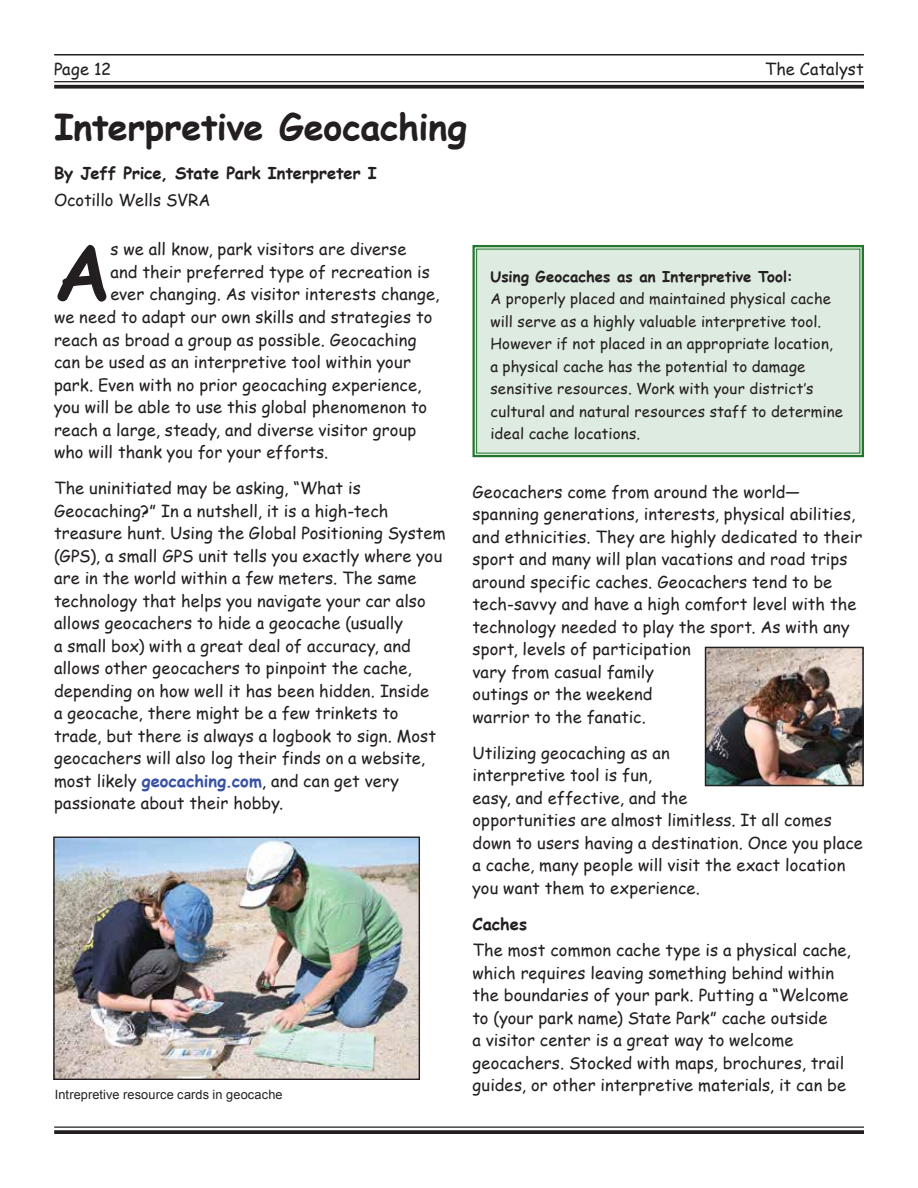
<style>
.page{position:relative;width:918px;height:1188px;background:#fff}
.page>*{position:absolute;margin:0;border:0;box-sizing:border-box;transform-origin:0 0}
.t1{font:700 77.1px "Comic Sans MS";color:#231f20}
.t2{font:700 36px "Comic Sans MS";letter-spacing:-.01em;color:#231f20}
.t3{font:16.5px/22.5px "Comic Sans MS";letter-spacing:.005em;color:#231f20}
.t4{font:700 16.5px "Comic Sans MS";letter-spacing:-.005em;color:#231f20}
.t5{font:15px/22.5px "Comic Sans MS";letter-spacing:.01em;color:#231f20}
.t6{font:700 15px "Comic Sans MS";letter-spacing:.005em;color:#231f20}
.t7{font:12.75px "Arial";letter-spacing:.01em;color:#231f20}
.s1{font-weight:700;color:#3953a4}
</style>
<div class="page">
<hr style="left:54px;top:54px;width:810px;height:1px;background:#231f20">
<hr style="left:54px;top:1126px;width:810px;height:2px;background:#231f20">
<svg style="left:54px;top:1130px;width:810px;height:4px;background:#302c2d"></svg>
<hr style="left:54px;top:81px;width:810px;height:1px;background:#231f20">
<svg style="left:54px;top:85px;width:810px;height:4px;background:#3a3637"></svg>
<svg style="left:472px;top:245px;width:392px;height:213px;background:#d5e5d7"></svg>
<img style="left:708px;top:650px;width:153px;height:133px">
<div style="left:705px;top:647px;width:159px;height:139px;border:2px solid #231f20"></div>
<img style="left:55px;top:839px;width:363px;height:239px">
<div style="left:53px;top:837px;width:367px;height:243px;border:1px solid #231f20"></div>
<p class="t3" style="left:54px;top:57px;width:59px">Page 12</p>
<p class="t3" style="left:765px;top:57px;width:101px">The Catalyst</p>
<h2 class="t2" style="left:54px;top:100px;width:414px">Interpretive Geocaching</h2>
<p class="t4" style="left:54px;top:161px;width:324px">By Jeff Price, State Park Interpreter I</p>
<p class="t3" style="left:54px;top:188px;width:158px">Ocotillo Wells SVRA</p>
<h1 class="t1" style="left:54px;top:216px;width:58px">A</h1>
<p class="t3" style="left:110px;top:238px;width:298px">s we all know, park visitors are diverse</p>
<p class="t3" style="left:110px;top:260px;width:321px">and their preferred type of recreation is</p>
<p class="t3" style="left:110px;top:283px;width:331px">ever changing. As visitor interests change,</p>
<p class="t3" style="left:54px;top:305px;width:380px">we need to adapt our own skills and strategies to</p>
<p class="t3" style="left:54px;top:328px;width:364px">reach as broad a group as possible. Geocaching</p>
<p class="t3" style="left:54px;top:350px;width:358px">can be used as an interpretive tool within your</p>
<p class="t3" style="left:54px;top:373px;width:369px">park. Even with no prior geocaching experience,</p>
<p class="t3" style="left:54px;top:395px;width:375px">you will be able to use this global phenomenon to</p>
<p class="t3" style="left:54px;top:418px;width:364px">reach a large, steady, and diverse visitor group</p>
<p class="t3" style="left:54px;top:440px;width:276px">who will thank you for your efforts.</p>
<p class="t3" style="left:54px;top:476px;width:393px">The uninitiated may be asking, “What is Geocaching?” In a nutshell, it is a high-tech treasure hunt. Using the Global Positioning System (GPS), a small GPS unit tells you exactly where you are in the world within a few meters. The same technology that helps you navigate your car also allows geocachers to hide a geocache (usually<br>a small box) with a great deal of accuracy, and allows other geocachers to pinpoint the cache, depending on how well it has been hidden. Inside<br>a geocache, there might be a few trinkets to trade, but there is always a logbook to sign. Most geocachers will also log their finds on a website, most likely <span class="s1">geocaching.com</span>, and can get very passionate about their hobby.</p>
<p class="t3" style="left:473px;top:480px;width:391px">Geocachers come from around the world— spanning generations, interests, physical abilities, and ethnicities. They are highly dedicated to their sport and many will plan vacations and road trips around specific caches. Geocachers tend to be tech-savvy and have a high comfort level with the technology needed to play the sport. As with any sport, levels of participation<br>vary from casual family<br>outings or the weekend<br>warrior to the fanatic.</p>
<p class="t6" style="left:490px;top:265px;width:304px">Using Geocaches as an Interpretive Tool:</p>
<p class="t5" style="left:490px;top:287px;width:354px">A properly placed and maintained physical cache will serve as a highly valuable interpretive tool.<br>However if not placed in an appropriate location, a physical cache has the potential to damage sensitive resources. Work with your district’s cultural and natural resources staff to determine ideal cache locations.</p>
<p class="t3" style="left:473px;top:741px;width:392px">Utilizing geocaching as an<br>interpretive tool is fun,<br>easy, and effective, and the<br>opportunities are almost limitless. It all comes down to users having a destination. Once you place a cache, many people will visit the exact location you want them to experience.</p>
<p class="t4" style="left:473px;top:911px;width:56px">Caches</p>
<p class="t3" style="left:473px;top:938px;width:380px">The most common cache type is a physical cache, which requires leaving something behind within the boundaries of your park. Putting a “Welcome to (your park name) State Park” cache outside<br>a visitor center is a great way to welcome geocachers. Stocked with maps, brochures, trail guides, or other interpretive materials, it can be</p>
<p class="t7" style="left:55px;top:1087px;width:229px">Intrepretive resource cards in geocache</p>
</div>
